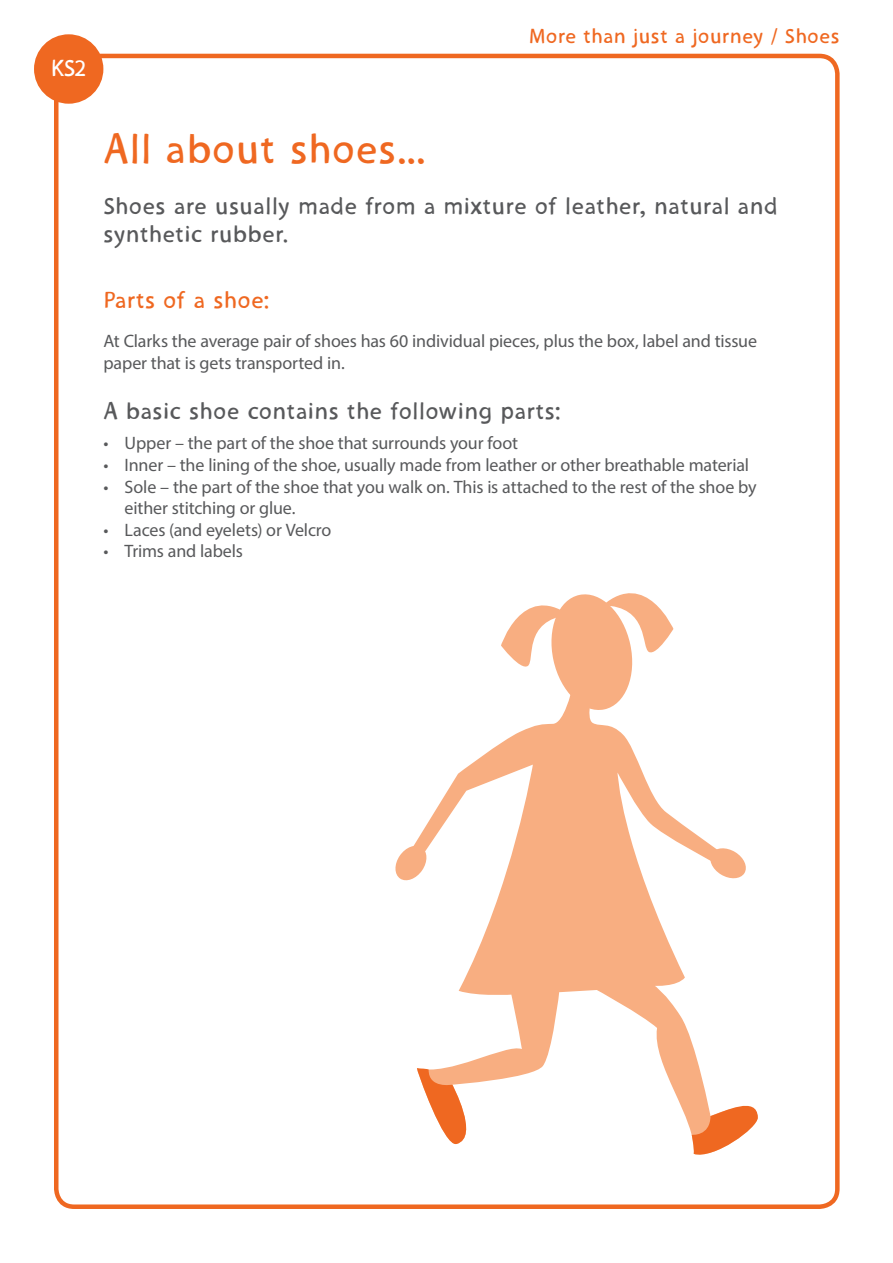
<style>
.page{position:relative;width:893px;height:1263px;background:#fff}
.page>*{position:absolute;margin:0;border:0;box-sizing:border-box;transform-origin:0 0}
.t1{font:42px "Scrambled";letter-spacing:.05em;color:#ef6821}
.t2{font:24px/28.8px "Scrambled";letter-spacing:.05em;color:#58595b}
.t3{font:24px "Scrambled";letter-spacing:.05em;color:#ef6821}
.t4{font:24px "Scrambled";color:#fff}
.t5{font:21px "Scrambled";letter-spacing:.055em;color:#ef6821}
.t6{font:18px/21.6px "Myriad Pro";letter-spacing:-.01em;color:#58595b}
</style>
<div class="page">
<div style="left:54px;top:54px;width:786px;height:1155px;border:4px solid #ef6821;border-radius:18px"></div>
<div style="left:34px;top:34px;width:69px;height:70px;background:#ef6821;border-radius:50%"></div>
<svg style="left:415px;top:714px;width:299px;height:422px"></svg>
<svg style="left:501px;top:593px;width:172px;height:121px"></svg>
<svg style="left:708px;top:847px;width:38px;height:33px"></svg>
<svg style="left:395px;top:843px;width:33px;height:40px"></svg>
<svg style="left:417px;top:1068px;width:63px;height:77px"></svg>
<svg style="left:692px;top:1095px;width:66px;height:60px"></svg>
<h2 class="t4" style="left:51px;top:59px;width:37px">KS2</h2>
<p class="t5" style="left:529px;top:28px;width:312px">More than just a journey / Shoes</p>
<h1 class="t1" style="left:103px;top:133px;width:322px">All about shoes...</h1>
<h2 class="t2" style="left:103px;top:194px;width:675px">Shoes are usually made from a mixture of leather, natural and synthetic rubber.</h2>
<h2 class="t3" style="left:103px;top:290px;width:166px">Parts of a shoe:</h2>
<p class="t6" style="left:103px;top:330px;width:655px">At Clarks the average pair of shoes has 60 individual pieces, plus the box, label and tissue paper that is gets transported in.</p>
<h2 class="t2" style="left:103px;top:399px;width:458px">A basic shoe contains the following parts:</h2>
<p class="t6" style="left:103px;top:432px;width:416px">• Upper – the part of the shoe that surrounds your foot</p>
<p class="t6" style="left:103px;top:454px;width:647px">• Inner – the lining of the shoe, usually made from leather or other breathable material</p>
<p class="t6" style="left:125px;top:475px;width:633px;text-indent:-21px">• Sole – the part of the shoe that you walk on. This is attached to the rest of the shoe by either stitching or glue.</p>
<p class="t6" style="left:103px;top:519px;width:230px">• Laces (and eyelets) or Velcro</p>
<p class="t6" style="left:103px;top:540px;width:141px">• Trims and labels</p>
</div>
